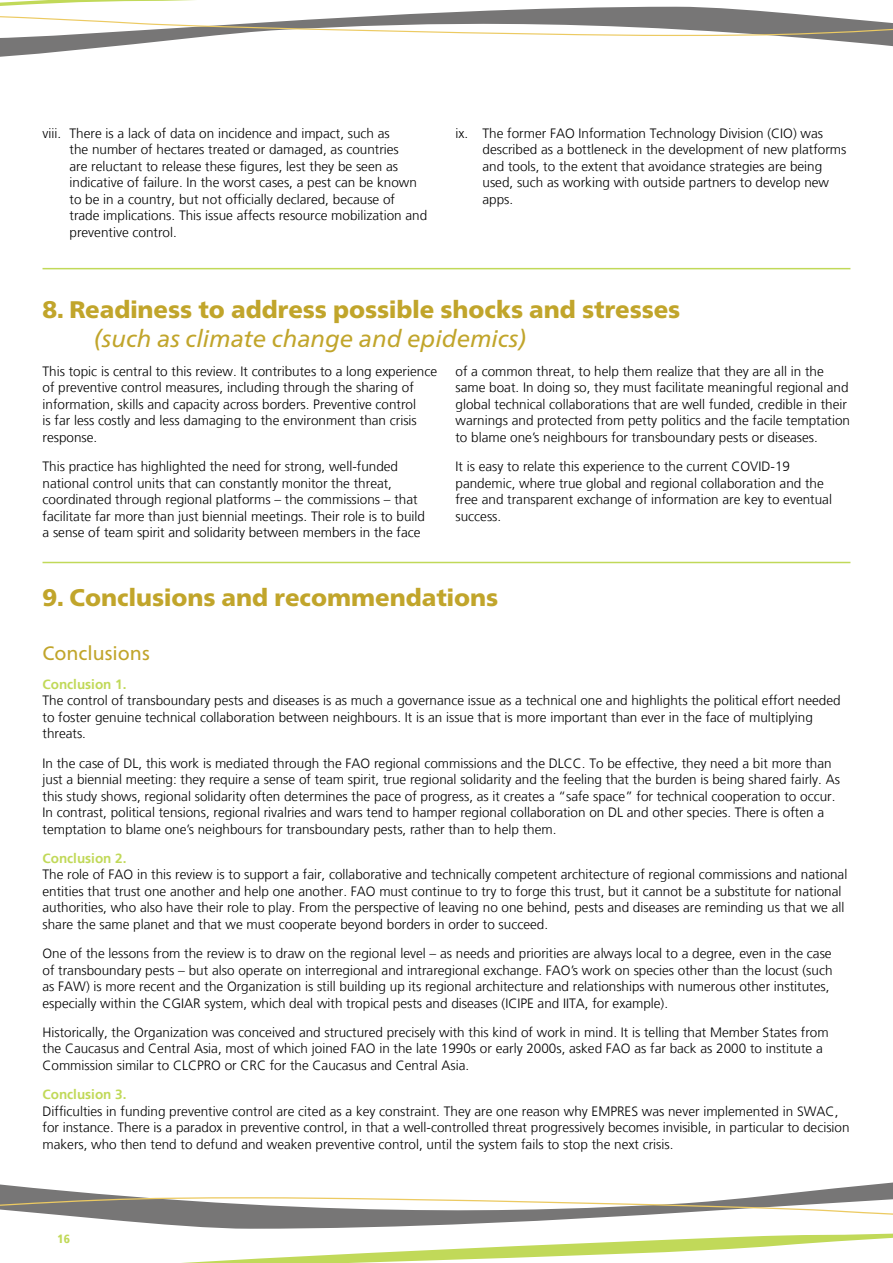
<style>
.page{position:relative;width:893px;height:1263px;background:#fff}
.page>*{position:absolute;margin:0;border:0;box-sizing:border-box;transform-origin:0 0}
.t1{font:900 24px "Frutiger Neue LTCYR";color:#c1a52b}
.t2{font:italic 24px "Frutiger Neue LTCYR";color:#c1a52b}
.t3{font:19.5px "Frutiger Neue LTCYR";color:#c1a52b}
.t4{font:300 13.5px/16.5px "Frutiger LT";color:#000}
.t5{font:700 13.5px "Frutiger LT";color:#c1d959}
.t6{font:900 condensed 12px "Frutiger LT";color:#c1d959}
</style>
<div class="page">
<svg style="left:1px;top:1182px;width:891px;height:13px"></svg>
<svg style="left:1px;top:1195px;width:891px;height:67px"></svg>
<svg style="left:1px;top:1196px;width:891px;height:36px"></svg>
<svg style="left:1px;top:38px;width:891px;height:19px"></svg>
<svg style="left:1px;top:1px;width:891px;height:37px"></svg>
<hr style="left:43px;top:268px;width:807px;height:1px;background:#c1d959">
<hr style="left:43px;top:562px;width:807px;height:1px;background:#c1d959">
<p class="t4" style="left:70px;top:125px;width:359px;text-indent:-27px">viii. There is a lack of data on incidence and impact, such as<br>the number of hectares treated or damaged, as countries<br>are reluctant to release these figures, lest they be seen as indicative of failure. In the worst cases, a pest can be known to be in a country, but not officially declared, because of trade implications. This issue affects resource mobilization and preventive control.</p>
<p class="t4" style="left:482px;top:125px;width:365px;text-indent:-27px">ix. The former FAO Information Technology Division (CIO) was described as a bottleneck in the development of new platforms and tools, to the extent that avoidance strategies are being used, such as working with outside partners to develop new apps.</p>
<h1 class="t1" style="left:43px;top:295px;width:639px">8. Readiness to address possible shocks and stresses</h1>
<h1 class="t2" style="left:94px;top:324px;width:434px">(such as climate change and epidemics)</h1>
<p class="t4" style="left:43px;top:363px;width:396px">This topic is central to this review. It contributes to a long experience of preventive control measures, including through the sharing of information, skills and capacity across borders. Preventive control<br>is far less costly and less damaging to the environment than crisis response.</p>
<p class="t4" style="left:43px;top:458px;width:384px">This practice has highlighted the need for strong, well-funded national control units that can constantly monitor the threat, coordinated through regional platforms – the commissions – that facilitate far more than just biennial meetings. Their role is to build a sense of team spirit and solidarity between members in the face</p>
<p class="t4" style="left:455px;top:363px;width:396px">of a common threat, to help them realize that they are all in the same boat. In doing so, they must facilitate meaningful regional and global technical collaborations that are well funded, credible in their warnings and protected from petty politics and the facile temptation to blame one’s neighbours for transboundary pests or diseases.</p>
<p class="t4" style="left:455px;top:458px;width:378px">It is easy to relate this experience to the current COVID-19 pandemic, where true global and regional collaboration and the free and transparent exchange of information are key to eventual success.</p>
<h1 class="t1" style="left:43px;top:584px;width:457px">9. Conclusions and recommendations</h1>
<h2 class="t3" style="left:43px;top:641px;width:109px">Conclusions</h2>
<p class="t5" style="left:43px;top:676px;width:85px">Conclusion 1.</p>
<p class="t4" style="left:43px;top:692px;width:800px">The control of transboundary pests and diseases is as much a governance issue as a technical one and highlights the political effort needed to foster genuine technical collaboration between neighbours. It is an issue that is more important than ever in the face of multiplying threats.</p>
<p class="t4" style="left:43px;top:755px;width:799px">In the case of DL, this work is mediated through the FAO regional commissions and the DLCC. To be effective, they need a bit more than just a biennial meeting: they require a sense of team spirit, true regional solidarity and the feeling that the burden is being shared fairly. As this study shows, regional solidarity often determines the pace of progress, as it creates a “safe space” for technical cooperation to occur.<br>In contrast, political tensions, regional rivalries and wars tend to hamper regional collaboration on DL and other species. There is often a temptation to blame one’s neighbours for transboundary pests, rather than to help them.</p>
<p class="t5" style="left:43px;top:850px;width:85px">Conclusion 2.</p>
<p class="t4" style="left:43px;top:866px;width:806px">The role of FAO in this review is to support a fair, collaborative and technically competent architecture of regional commissions and national entities that trust one another and help one another. FAO must continue to try to forge this trust, but it cannot be a substitute for national authorities, who also have their role to play. From the perspective of leaving no one behind, pests and diseases are reminding us that we all share the same planet and that we must cooperate beyond borders in order to succeed.</p>
<p class="t4" style="left:43px;top:945px;width:791px">One of the lessons from the review is to draw on the regional level – as needs and priorities are always local to a degree, even in the case of transboundary pests – but also operate on interregional and intraregional exchange. FAO’s work on species other than the locust (such as FAW) is more recent and the Organization is still building up its regional architecture and relationships with numerous other institutes, especially within the CGIAR system, which deal with tropical pests and diseases (ICIPE and IITA, for example).</p>
<p class="t4" style="left:43px;top:1024px;width:788px">Historically, the Organization was conceived and structured precisely with this kind of work in mind. It is telling that Member States from the Caucasus and Central Asia, most of which joined FAO in the late 1990s or early 2000s, asked FAO as far back as 2000 to institute a<br>Commission similar to CLCPRO or CRC for the Caucasus and Central Asia.</p>
<p class="t5" style="left:43px;top:1086px;width:85px">Conclusion 3.</p>
<p class="t4" style="left:43px;top:1103px;width:809px">Difficulties in funding preventive control are cited as a key constraint. They are one reason why EMPRES was never implemented in SWAC, for instance. There is a paradox in preventive control, in that a well-controlled threat progressively becomes invisible, in particular to decision makers, who then tend to defund and weaken preventive control, until the system fails to stop the next crisis.</p>
<p class="t6" style="left:58px;top:1231px;width:14px">16</p>
</div>
